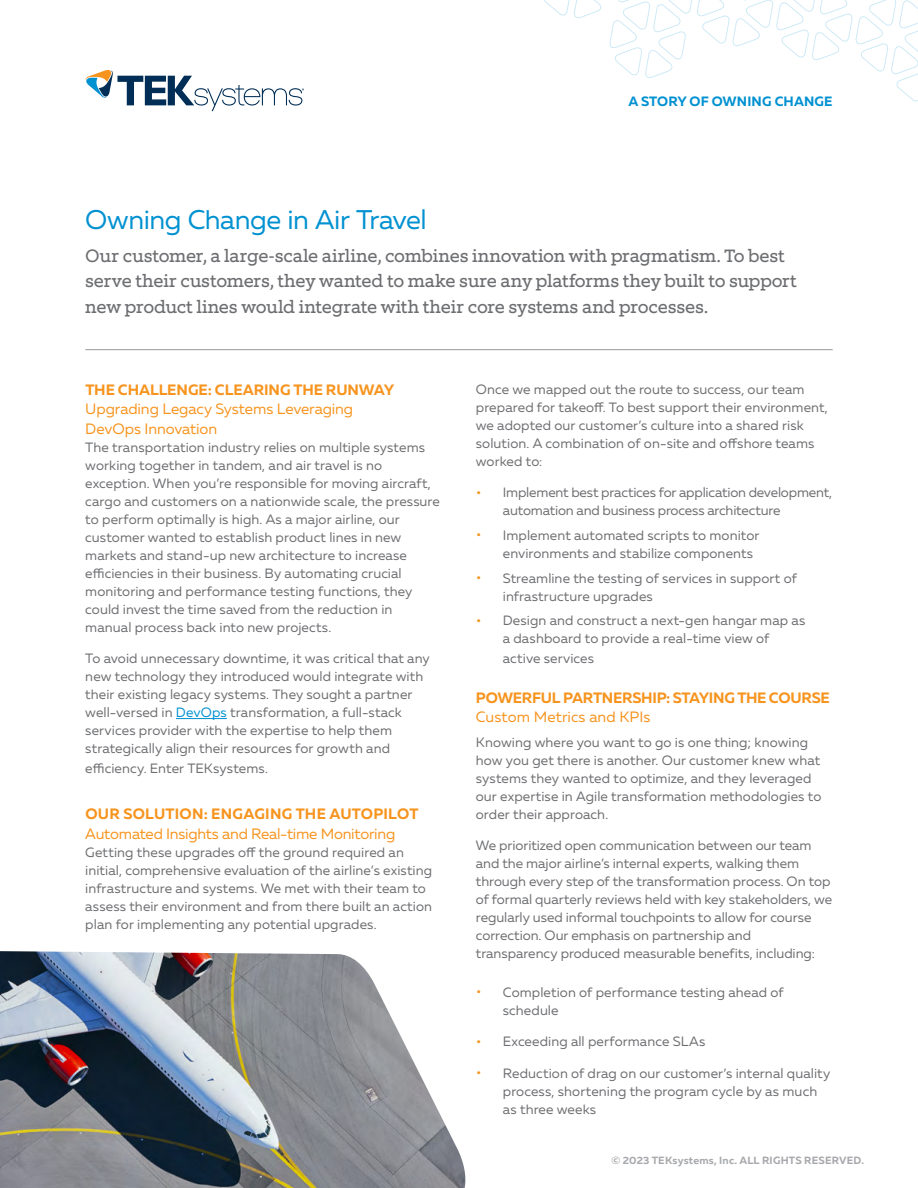
<style>
.page{position:relative;width:918px;height:1188px;background:#fff}
.page>*{position:absolute;margin:0;border:0;box-sizing:border-box;transform-origin:0 0}
.t1{font:27px "Muller";letter-spacing:-.015em;color:#0091d1}
.t2{font:18px/25.5px "Equip Slab";letter-spacing:-.01em;color:#6d6e71}
.t3{font:15px/19.5px "Muller";letter-spacing:-.01em;color:#f7941e}
.t4{font:700 15px "Muller";letter-spacing:-.01em;color:#f7941e}
.t5{font:700 15px "Muller";letter-spacing:.015em;color:#f7941e}
.t6{font:13.5px/18px "Muller";letter-spacing:.005em;color:#6d6e71}
.t7{font:13.5px/18px "Muller";letter-spacing:-.015em;color:#6d6e71}
.t8{font:700 13.5px "Muller";letter-spacing:.01em;color:#0091d1}
.t9{font:700 10.5px "Muller";letter-spacing:.015em;color:#a7a9ac}
.s1{color:#0091d1}
.s2{font-size:18px;color:#f7941e}
</style>
<div class="page">
<svg style="left:86px;top:70px;width:218px;height:41px"></svg>
<svg style="left:544px;top:0;width:374px;height:102px"></svg>
<hr style="left:176px;top:718px;width:51px;height:1px;background:#0091d1">
<hr style="left:85px;top:349px;width:748px;height:1px;background:#6d6e71">
<img style="left:0;top:951px;width:466px;height:237px">
<p class="t8" style="left:628px;top:93px;width:206px">A STORY OF OWNING CHANGE</p>
<h1 class="t1" style="left:85px;top:203px;width:343px">Owning Change in Air Travel</h1>
<p class="t2" style="left:85px;top:243px;width:713px">Our customer, a large-scale airline, combines innovation with pragmatism. To best serve their customers, they wanted to make sure any platforms they built to support new product lines would integrate with their core systems and processes.</p>
<p class="t4" style="left:85px;top:380px;width:310px">THE CHALLENGE: CLEARING THE RUNWAY</p>
<p class="t3" style="left:85px;top:399px;width:269px">Upgrading Legacy Systems Leveraging<br>DevOps Innovation</p>
<p class="t6" style="left:85px;top:438px;width:356px">The transportation industry relies on multiple systems working together in tandem, and air travel is no exception. When you’re responsible for moving aircraft, cargo and customers on a nationwide scale, the pressure to perform optimally is high. As a major airline, our customer wanted to establish product lines in new markets and stand-up new architecture to increase efficiencies in their business. By automating crucial monitoring and performance testing functions, they could invest the time saved from the reduction in manual process back into new projects.</p>
<p class="t6" style="left:85px;top:649px;width:346px">To avoid unnecessary downtime, it was critical that any new technology they introduced would integrate with their existing legacy systems. They sought a partner well-versed in <span class="s1">DevOps</span> transformation, a full-stack services provider with the expertise to help them strategically align their resources for growth and</p>
<p class="t6" style="left:85px;top:759px;width:184px">efficiency. Enter TEKsystems.</p>
<p class="t5" style="left:85px;top:805px;width:335px">OUR SOLUTION: ENGAGING THE AUTOPILOT</p>
<p class="t3" style="left:85px;top:824px;width:312px">Automated Insights and Real-time Monitoring</p>
<p class="t6" style="left:85px;top:843px;width:348px">Getting these upgrades off the ground required an initial, comprehensive evaluation of the airline’s existing infrastructure and systems. We met with their team to assess their environment and from there built an action plan for implementing any potential upgrades.</p>
<p class="t6" style="left:476px;top:380px;width:354px">Once we mapped out the route to success, our team prepared for takeoff. To best support their environment, we adopted our customer’s culture into a shared risk solution. A combination of on-site and offshore teams worked to:</p>
<p class="t7" style="left:503px;top:483px;width:331px;text-indent:-27px"><span class="s2">•</span> Implement best practices for application development, automation and business process architecture</p>
<p class="t6" style="left:503px;top:526px;width:258px;text-indent:-27px"><span class="s2">•</span> Implement automated scripts to monitor environments and stabilize components</p>
<p class="t6" style="left:503px;top:569px;width:296px;text-indent:-27px"><span class="s2">•</span> Streamline the testing of services in support of infrastructure upgrades</p>
<p class="t6" style="left:503px;top:611px;width:304px;text-indent:-27px"><span class="s2">•</span> Design and construct a next-gen hangar map as a dashboard to provide a real-time view of</p>
<p class="t6" style="left:503px;top:649px;width:93px">active services</p>
<p class="t4" style="left:476px;top:688px;width:355px">POWERFUL PARTNERSHIP: STAYING THE COURSE</p>
<p class="t3" style="left:476px;top:707px;width:176px">Custom Metrics and KPIs</p>
<p class="t6" style="left:476px;top:733px;width:347px">Knowing where you want to go is one thing; knowing how you get there is another. Our customer knew what systems they wanted to optimize, and they leveraged our expertise in Agile transformation methodologies to order their approach.</p>
<p class="t6" style="left:476px;top:836px;width:358px">We prioritized open communication between our team and the major airline’s internal experts, walking them through every step of the transformation process. On top of formal quarterly reviews held with key stakeholders, we regularly used informal touchpoints to allow for course correction. Our emphasis on partnership and transparency produced measurable benefits, including:</p>
<p class="t6" style="left:503px;top:983px;width:282px;text-indent:-27px"><span class="s2">•</span> Completion of performance testing ahead of schedule</p>
<p class="t6" style="left:476px;top:1032px;width:231px"><span class="s2">•</span> Exceeding all performance SLAs</p>
<p class="t6" style="left:503px;top:1064px;width:329px;text-indent:-27px"><span class="s2">•</span> Reduction of drag on our customer’s internal quality process, shortening the program cycle by as much as three weeks</p>
<p class="t9" style="left:612px;top:1153px;width:254px">© 2023 TEKsystems, Inc. ALL RIGHTS RESERVED.</p>
</div>
